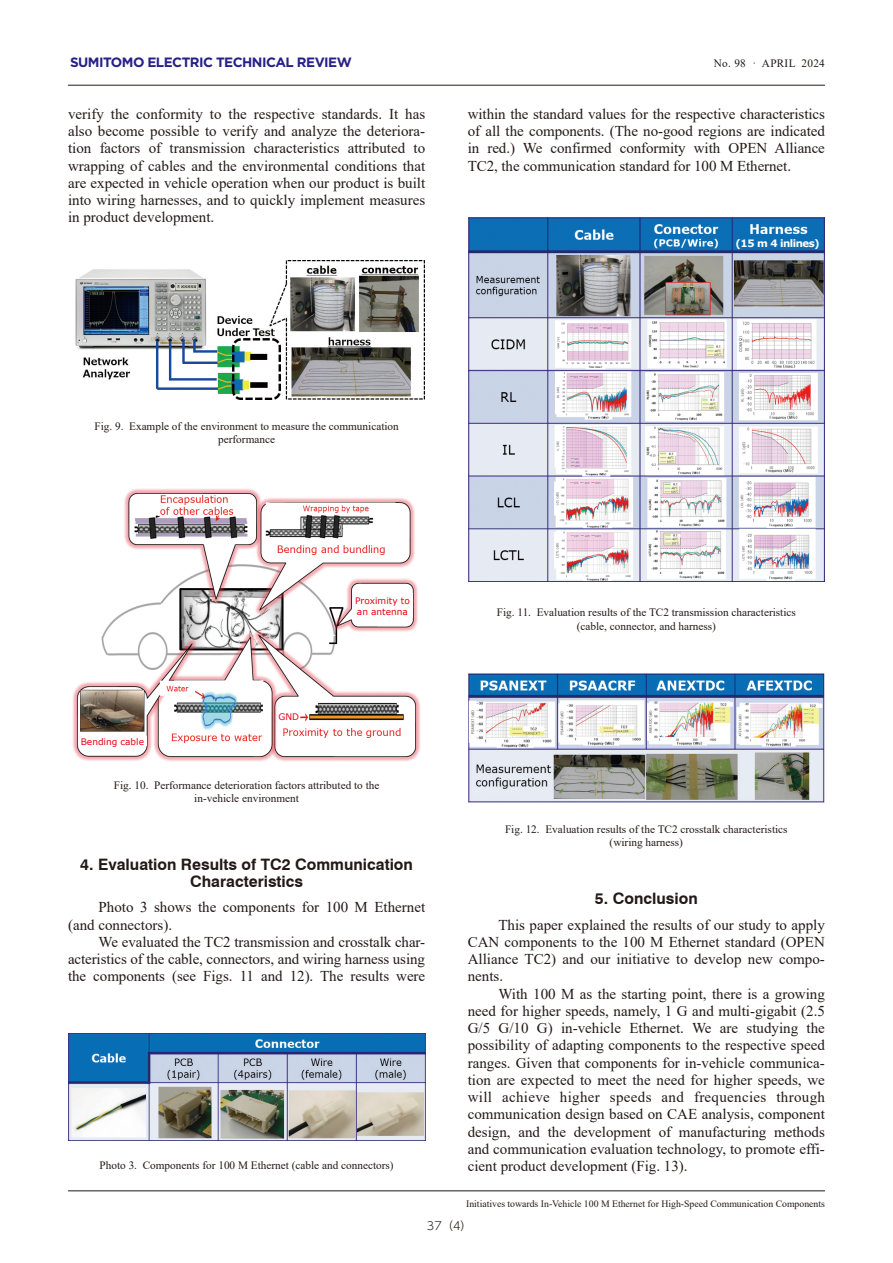
<style>
.page{position:relative;width:893px;height:1263px;background:#fff}
.page>*{position:absolute;margin:0;border:0;box-sizing:border-box;transform-origin:0 0}
.本文-章タイトル{font:700 15.75px/17.2px "Swiss 721 BT";color:#231916;text-align:center}
.本文-基本_第1行インデント{font:15px/17.2px "Times New Roman";color:#231916}
.本文-基本_第1行インデント-2{font:15px "Times New Roman";letter-spacing:.02em;color:#231916}
.t1{font:700 13.5px "Gotham";letter-spacing:-.04em;color:#272088}
.キャプション{font:11.25px "Times New Roman";color:#231916}
.t2{font:300 11.25px "UD Shin Go Pro";color:#231916}
.t3{font:700 10.2px "Verdana";letter-spacing:-.05em;color:#fff}
.t4{font:9.75px "Times New Roman";color:#231916}
.t5{font:9px/11.6px "Verdana";color:#e60013}
</style>
<div class="page">
<hr style="left:68px;top:85px;width:757px;height:1px;background:#231916">
<hr style="left:68px;top:1190px;width:757px;height:1px;background:#231916">
<img style="left:75px;top:260px;width:349px;height:140px">
<img style="left:72px;top:488px;width:349px;height:274px">
<div style="left:278px;top:708px;width:22px;height:15px;background:#fff"></div>
<div style="left:353px;top:593px;width:60px;height:25px;background:#fff"></div>
<div style="left:79px;top:736px;width:68px;height:9px;background:#fff"></div>
<div style="left:111px;top:743px;width:8px;height:5px;background:#fff"></div>
<img style="left:468px;top:218px;width:356px;height:363px">
<div style="left:737px;top:238px;width:81px;height:11px;background:#0c6fb5"></div>
<img style="left:469px;top:674px;width:356px;height:128px">
<img style="left:68px;top:1033px;width:357px;height:107px">
<p class="t1" style="left:70px;top:54px;width:283px">SUMITOMO ELECTRIC TECHNICAL REVIEW</p>
<p class="キャプション" style="left:714px;top:56px;width:34px">No. 98</p>
<p class="キャプション" style="left:762px;top:56px;width:35px">APRIL</p>
<p class="キャプション" style="left:802px;top:56px;width:25px">2024</p>
<p class="キャプション" style="left:752px;top:56px;width:5px">·</p>
<p class="本文-基本_第1行インデント" style="left:68px;top:105px;width:37px">verify</p>
<p class="本文-基本_第1行インデント" style="left:111px;top:105px;width:20px">the</p>
<p class="本文-基本_第1行インデント" style="left:136px;top:105px;width:68px">conformity</p>
<p class="本文-基本_第1行インデント" style="left:229px;top:105px;width:20px">the</p>
<p class="本文-基本_第1行インデント" style="left:254px;top:105px;width:62px">respective</p>
<p class="本文-基本_第1行インデント" style="left:210px;top:105px;width:13px">to</p>
<p class="本文-基本_第1行インデント" style="left:322px;top:105px;width:62px">standards.</p>
<p class="本文-基本_第1行インデント" style="left:405px;top:105px;width:21px">has</p>
<p class="本文-基本_第1行インデント" style="left:389px;top:105px;width:11px">It</p>
<p class="本文-基本_第1行インデント" style="left:68px;top:122px;width:359px">also become possible to verify and analyze the deteriora-</p>
<p class="本文-基本_第1行インデント" style="left:68px;top:156px;width:359px;text-align:justify">wrapping of cables and the environmental conditions that are expected in vehicle operation when our product is built into wiring harnesses, and to quickly implement measures in product development.</p>
<p class="本文-基本_第1行インデント" style="left:68px;top:139px;width:25px">tion</p>
<p class="本文-基本_第1行インデント" style="left:170px;top:139px;width:77px">transmission</p>
<p class="本文-基本_第1行インデント" style="left:254px;top:139px;width:87px">characteristics</p>
<p class="本文-基本_第1行インデント" style="left:348px;top:139px;width:59px">attributed</p>
<p class="本文-基本_第1行インデント" style="left:100px;top:139px;width:42px">factors</p>
<p class="本文-基本_第1行インデント" style="left:149px;top:139px;width:14px">of</p>
<p class="本文-基本_第1行インデント" style="left:414px;top:139px;width:13px">to</p>
<p class="本文-基本_第1行インデント" style="left:468px;top:105px;width:359px;text-align:right">within the standard values for the respective characteristics of all the components. (The no-good regions are indicated<br>Alliance</p>
<p class="本文-基本_第1行インデント" style="left:468px;top:139px;width:325px">in<br>TC2, the communication standard for 100 M Ethernet.</p>
<p class="本文-基本_第1行インデント" style="left:487px;top:139px;width:29px">red ) .</p>
<p class="本文-基本_第1行インデント" style="left:551px;top:139px;width:63px">confirmed</p>
<p class="本文-基本_第1行インデント" style="left:620px;top:139px;width:67px">conformity</p>
<p class="本文-基本_第1行インデント" style="left:694px;top:139px;width:28px">with</p>
<p class="本文-基本_第1行インデント" style="left:728px;top:139px;width:40px">OPEN</p>
<p class="本文-基本_第1行インデント" style="left:523px;top:139px;width:21px">We</p>
<p class="t3" style="left:736px;top:237px;width:86px">(15 m 4 inlines(</p>
<p class="キャプション" style="left:94px;top:418px;width:31px">Fig. 9.</p>
<p class="キャプション" style="left:129px;top:418px;width:271px">Example of the environment to measure the communication</p>
<p class="キャプション" style="left:218px;top:431px;width:58px">performance</p>
<p class="t5" style="left:81px;top:735px;width:65px">Bending cable</p>
<p class="t5" style="left:279px;top:711px;width:22px">GND</p>
<p class="t5" style="left:355px;top:595px;width:56px">Proximity to an antenna</p>
<p class="キャプション" style="left:114px;top:777px;width:36px">Fig. 10.</p>
<p class="キャプション" style="left:154px;top:777px;width:227px">Performance deterioration factors attributed to the</p>
<p class="キャプション" style="left:194px;top:790px;width:106px">in-vehicle environment</p>
<p class="本文-章タイトル" style="left:80px;top:855px;width:334px">4. Evaluation Results of TC2 Communication<br>Characteristics</p>
<p class="本文-基本_第1行インデント" style="left:68px;top:898px;width:359px;text-indent:31px">Photo 3 shows the components for 100 M Ethernet (and connectors .(</p>
<p class="本文-基本_第1行インデント" style="left:68px;top:950px;width:358px">acteristics of the cable, connectors, and wiring harness using</p>
<p class="本文-基本_第1行インデント" style="left:99px;top:933px;width:328px">We evaluated the TC2 transmission and crosstalk char-</p>
<p class="本文-基本_第1行インデント" style="left:396px;top:967px;width:30px">were</p>
<p class="本文-基本_第1行インデント" style="left:68px;top:967px;width:20px">the</p>
<p class="本文-基本_第1行インデント" style="left:172px;top:967px;width:25px">(see</p>
<p class="本文-基本_第1行インデント" style="left:203px;top:967px;width:31px">Figs.</p>
<p class="本文-基本_第1行インデント" style="left:261px;top:967px;width:23px">and</p>
<p class="本文-基本_第1行インデント" style="left:290px;top:967px;width:25px">12 .)</p>
<p class="本文-基本_第1行インデント" style="left:320px;top:967px;width:25px">The</p>
<p class="本文-基本_第1行インデント" style="left:350px;top:967px;width:40px">results</p>
<p class="本文-基本_第1行インデント" style="left:240px;top:967px;width:16px">11</p>
<p class="本文-基本_第1行インデント" style="left:93px;top:967px;width:73px">components</p>
<p class="キャプション" style="left:100px;top:1157px;width:39px">Photo 3.</p>
<p class="キャプション" style="left:143px;top:1157px;width:252px">Components for 100 M Ethernet (cable and connectors(</p>
<p class="キャプション" style="left:497px;top:604px;width:36px">Fig. 11.</p>
<p class="キャプション" style="left:537px;top:604px;width:261px">Evaluation results of the TC2 transmission characteristics</p>
<p class="キャプション" style="left:577px;top:618px;width:141px">(cable, connector, and harness(</p>
<p class="キャプション" style="left:505px;top:821px;width:36px">Fig. 12.</p>
<p class="キャプション" style="left:545px;top:821px;width:244px">Evaluation results of the TC2 crosstalk characteristics</p>
<p class="キャプション" style="left:610px;top:834px;width:75px">(wiring harness(</p>
<p class="本文-章タイトル" style="left:595px;top:890px;width:104px">5. Conclusion</p>
<p class="本文-基本_第1行インデント" style="left:468px;top:915px;width:359px;text-align:right">This paper explained the results of our study to apply<br>CAN components to the 100 M Ethernet standard (OPEN</p>
<p class="本文-基本_第1行インデント" style="left:468px;top:967px;width:37px">nents.</p>
<p class="本文-基本_第1行インデント" style="left:468px;top:950px;width:359px">Alliance TC2) and our initiative to develop new compo-</p>
<p class="本文-基本_第1行インデント" style="left:468px;top:984px;width:359px;text-align:right">With 100 M as the starting point, there is a growing need for higher speeds, namely G1, and multi-gigabit )2.5 the</p>
<p class="本文-基本_第1行インデント" style="left:468px;top:1019px;width:359px">G/5<br>possibility of adapting components to the respective speed</p>
<p class="本文-基本_第1行インデント" style="left:468px;top:1071px;width:359px">tion are expected to meet the need for higher speeds, we</p>
<p class="本文-基本_第1行インデント" style="left:499px;top:1019px;width:31px">G/10</p>
<p class="本文-基本_第1行インデント" style="left:537px;top:1019px;width:17px">G)</p>
<p class="本文-基本_第1行インデント" style="left:561px;top:1019px;width:61px">in-vehicle</p>
<p class="本文-基本_第1行インデント" style="left:629px;top:1019px;width:56px">Ethernet.</p>
<p class="本文-基本_第1行インデント" style="left:747px;top:1019px;width:53px">studying</p>
<p class="本文-基本_第1行インデント" style="left:692px;top:1019px;width:21px">We</p>
<p class="本文-基本_第1行インデント" style="left:720px;top:1019px;width:20px">are</p>
<p class="本文-基本_第1行インデント" style="left:468px;top:1053px;width:359px">ranges. Given that components for in-vehicle communica-</p>
<p class="本文-基本_第1行インデント-2" style="left:776px;top:1086px;width:50px">through</p>
<p class="本文-基本_第1行インデント" style="left:468px;top:1088px;width:26px">will</p>
<p class="本文-基本_第1行インデント" style="left:468px;top:1105px;width:359px">communication design based on CAE analysis, component</p>
<p class="本文-基本_第1行インデント" style="left:774px;top:1122px;width:52px">methods</p>
<p class="本文-基本_第1行インデント-2" style="left:502px;top:1086px;width:49px">achieve</p>
<p class="本文-基本_第1行インデント" style="left:560px;top:1088px;width:41px">higher</p>
<p class="本文-基本_第1行インデント" style="left:610px;top:1088px;width:43px">speeds</p>
<p class="本文-基本_第1行インデント" style="left:662px;top:1088px;width:24px">and</p>
<p class="本文-基本_第1行インデント-2" style="left:694px;top:1086px;width:74px">frequencies</p>
<p class="本文-基本_第1行インデント" style="left:468px;top:1122px;width:44px">design,</p>
<p class="本文-基本_第1行インデント" style="left:468px;top:1157px;width:221px">cient product development (Fig. 13 .(</p>
<p class="本文-基本_第1行インデント" style="left:518px;top:1122px;width:23px">and</p>
<p class="本文-基本_第1行インデント" style="left:548px;top:1122px;width:20px">the</p>
<p class="本文-基本_第1行インデント" style="left:574px;top:1122px;width:79px">development</p>
<p class="本文-基本_第1行インデント" style="left:679px;top:1122px;width:89px">manufacturing</p>
<p class="本文-基本_第1行インデント" style="left:659px;top:1122px;width:14px">of</p>
<p class="本文-基本_第1行インデント" style="left:468px;top:1140px;width:359px">and communication evaluation technology to, promote effi-</p>
<p class="t4" style="left:466px;top:1197px;width:360px">Initiatives towards In-Vehicle 100 M Ethernet for High-Speed Communication Components</p>
<p class="t2" style="left:427px;top:1217px;width:46px">37)4(</p>
</div>
